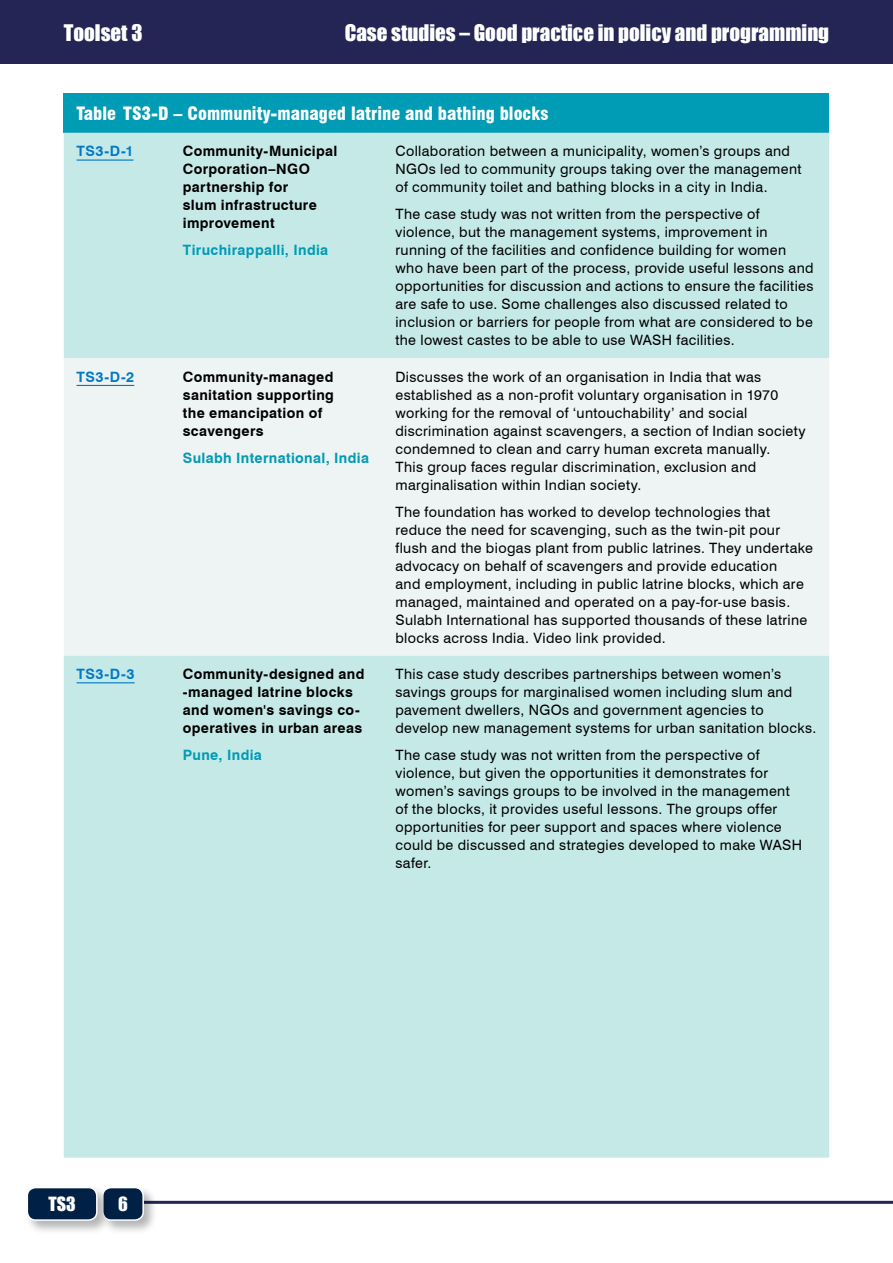
<style>
.page{position:relative;width:893px;height:1263px;background:#fff}
.page>*{position:absolute;margin:0;border:0;box-sizing:border-box;transform-origin:0 0}
.t1{font:21px "Impact";color:#fff}
.t2{font:900 condensed 18px "Swiss 721 BT";color:#fff}
.t3{font:18px "Impact";color:#fff}
.t4{font:14.25px/18px "Swiss 721 BT";letter-spacing:.025em;color:#000}
.t5{font:700 14.25px/18px "Swiss 721 BT";letter-spacing:.025em;color:#000}
.t6{font:700 14.25px "Swiss 721 BT";letter-spacing:.025em;color:#009bb4}
.t7{font:700 14.25px "Swiss 721 BT";letter-spacing:.035em;color:#0079c7}
</style>
<div class="page">
<div style="left:0;top:0;width:893px;height:64px;background:#242555"></div>
<hr style="left:136px;top:1201px;width:757px;height:3px;background:#242555">
<div style="left:100px;top:1185px;width:58px;height:50px;background:#000;opacity:.3"></div>
<div style="left:103px;top:1187px;width:40px;height:33px;background:#002045;border-radius:9px"></div>
<div style="left:102px;top:1187px;width:42px;height:34px;border:2px solid #fff;border-radius:9px"></div>
<div style="left:24px;top:1185px;width:88px;height:50px;background:#000;opacity:.3"></div>
<div style="left:27px;top:1187px;width:70px;height:33px;background:#002045;border-radius:9px"></div>
<div style="left:27px;top:1187px;width:71px;height:34px;border:2px solid #fff;border-radius:9px"></div>
<div style="left:64px;top:94px;width:765px;height:39px;background:#009bb4"></div>
<div style="left:64px;top:133px;width:765px;height:1024px;background:#c5e9e7"></div>
<div style="left:64px;top:358px;width:765px;height:297px;background:#eef3f3"></div>
<hr style="left:77px;top:160px;width:57px;height:1px;background:#0079c7">
<hr style="left:77px;top:385px;width:57px;height:1px;background:#0079c7">
<hr style="left:77px;top:682px;width:58px;height:1px;background:#0079c7">
<h1 class="t1" style="left:64px;top:17px;width:80px">Toolset 3</h1>
<h1 class="t1" style="left:345px;top:17px;width:486px">Case studies – Good practice in policy and programming</h1>
<p class="t2" style="left:77px;top:103px;width:473px">Table TS3-D – Community-managed latrine and bathing blocks</p>
<p class="t7" style="left:77px;top:143px;width:58px">TS3-D-1</p>
<p class="t5" style="left:183px;top:142px;width:156px">Community-Municipal<br>Corporation–NGO partnership for<br>slum infrastructure improvement</p>
<p class="t6" style="left:183px;top:242px;width:147px">Tiruchirappalli, India</p>
<p class="t4" style="left:395px;top:142px;width:407px">Collaboration between a municipality, women’s groups and<br>NGOs led to community groups taking over the management of community toilet and bathing blocks in a city in India.</p>
<p class="t4" style="left:395px;top:205px;width:420px">The case study was not written from the perspective of violence, but the management systems, improvement in running of the facilities and confidence building for women who have been part of the process, provide useful lessons and opportunities for discussion and actions to ensure the facilities are safe to use. Some challenges also discussed related to inclusion or barriers for people from what are considered to be the lowest castes to be able to use WASH facilities.</p>
<p class="t7" style="left:77px;top:368px;width:59px">TS3-D-2</p>
<p class="t5" style="left:183px;top:367px;width:153px">Community-managed sanitation supporting the emancipation of scavengers</p>
<p class="t6" style="left:183px;top:449px;width:188px">Sulabh International, India</p>
<p class="t7" style="left:77px;top:665px;width:60px">TS3-D-3</p>
<p class="t5" style="left:183px;top:665px;width:183px">Community-designed and -managed latrine blocks and women's savings co&shy;operatives in urban areas</p>
<p class="t6" style="left:183px;top:746px;width:81px">Pune, India</p>
<p class="t4" style="left:395px;top:367px;width:412px">Discusses the work of an organisation in India that was established as a non-profit voluntary organisation in 1970 working for the removal of ‘untouchability’ and social discrimination against scavengers, a section of Indian society condemned to clean and carry human excreta manually.<br>This group faces regular discrimination, exclusion and marginalisation within Indian society.</p>
<p class="t4" style="left:395px;top:502px;width:419px">The foundation has worked to develop technologies that reduce the need for scavenging, such as the twin-pit pour flush and the biogas plant from public latrines. They undertake advocacy on behalf of scavengers and provide education<br>and employment, including in public latrine blocks, which are managed, maintained and operated on a pay-for-use basis.<br>Sulabh International has supported thousands of these latrine blocks across India. Video link provided.</p>
<p class="t4" style="left:395px;top:665px;width:422px">This case study describes partnerships between women’s savings groups for marginalised women including slum and pavement dwellers, NGOs and government agencies to develop new management systems for urban sanitation blocks.</p>
<p class="t4" style="left:395px;top:746px;width:408px">The case study was not written from the perspective of violence, but given the opportunities it demonstrates for women’s savings groups to be involved in the management of the blocks, it provides useful lessons. The groups offer opportunities for peer support and spaces where violence could be discussed and strategies developed to make WASH safer.</p>
<p class="t3" style="left:49px;top:1190px;width:29px">TS3</p>
<p class="t3" style="left:118px;top:1190px;width:11px">6</p>
</div>
